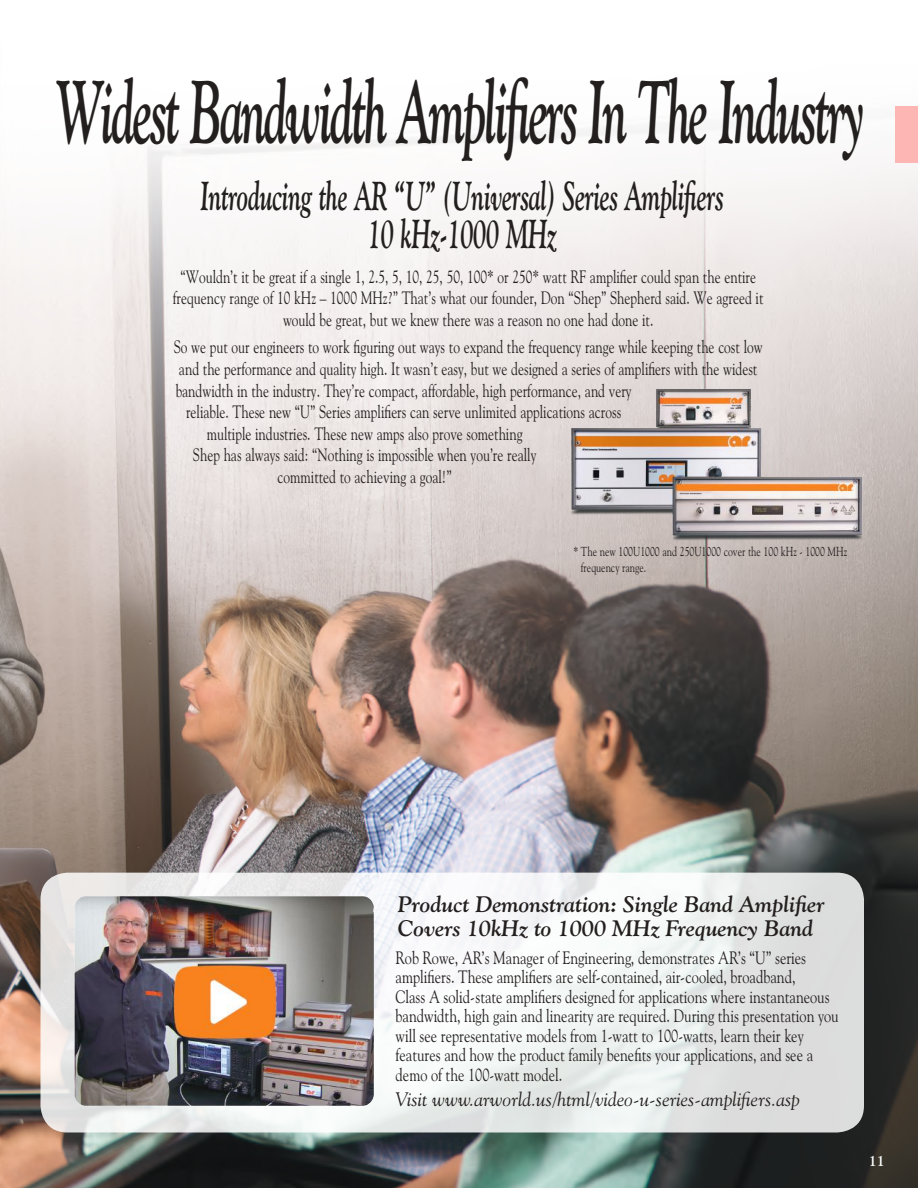
<style>
.page{position:relative;width:918px;height:1188px;background:#fff}
.page>*{position:absolute;margin:0;border:0;box-sizing:border-box;transform-origin:0 0}
.t1{font:italic 700 89.25px "Goudy Old Style BT";letter-spacing:-.04em;color:#241f1f;scale:.53 1}
.t2{font:italic 700 40.5px/38.5px "Goudy Old Style BT";letter-spacing:-.01em;color:#241f1f;text-align:center;scale:.6 1}
.t3{font:italic 700 22.5px/24px "Goudy Old Style BT";color:#241f1f}
.t4{font:italic 19.5px "Goudy Old Style BT";color:#241f1f}
.t5{font:18px/21.6px "Goudy Old Style BT";color:#241f1f;text-align:center;scale:.75 1}
.t6{font:18px/19.5px "Goudy Old Style BT";color:#241f1f;scale:.8 1}
.t7{font:700 15px "Goudy Old Style BT";color:#fff}
.t8{font:13.05px/15.8px "Goudy Old Style BT";color:#241f1f;scale:.75 1}
</style>
<div class="page">
<img style="left:0;top:106px;width:918px;height:1082px">
<img style="left:542px;top:362px;width:350px;height:201px">
<div style="left:895px;top:107px;width:23px;height:56px;background:#feb6b4"></div>
<svg style="left:40px;top:873px;width:824px;height:260px"></svg>
<img style="left:66px;top:890px;width:319px;height:225px">
<h1 class="t1" style="left:56px;top:57px;width:1528px">Widest Bandwidth Amplifiers In The Industry</h1>
<h2 class="t2" style="left:201px;top:176px;width:873px">Introducing the AR “U” (Universal) Series Amplifiers<br>10 kHz-1000 MHz</h2>
<p class="t5" style="left:173px;top:265px;width:789px">“Wouldn’t it be great if a single 1, 2.5, 5, 10, 25, 50, 100* or 250* watt RF amplifier could span the entire frequency range of 10 kHz – 1000 MHz?” That’s what our founder, Don “Shep” Shepherd said. We agreed it would be great, but we knew there was a reason no one had done it.</p>
<p class="t5" style="left:174px;top:336px;width:787px">So we put our engineers to work figuring out ways to expand the frequency range while keeping the cost low</p>
<p class="t5" style="left:179px;top:358px;width:773px">and the performance and quality high. It wasn’t easy, but we designed a series of amplifiers with the widest</p>
<p class="t5" style="left:176px;top:379px;width:610px">bandwidth in the industry. They’re compact, affordable, high performance, and very</p>
<p class="t5" style="left:186px;top:401px;width:582px">reliable. These new “U” Series amplifiers can serve unlimited applications across</p>
<p class="t5" style="left:207px;top:422px;width:423px">multiple industries. These new amps also prove something</p>
<p class="t5" style="left:193px;top:444px;width:460px">Shep has always said: “Nothing is impossible when you’re really</p>
<p class="t5" style="left:278px;top:466px;width:234px">committed to achieving a goal!”</p>
<p class="t8" style="left:581px;top:543px;width:357px;text-indent:-8px">* The new 100U1000 and 250U1000 cover the 100 kHz - 1000 MHz frequency range.</p>
<p class="t3" style="left:398px;top:892px;width:428px">Product Demonstration: Single Band Amplifier<br>Covers 10kHz to 1000 MHz Frequency Band</p>
<p class="t6" style="left:396px;top:948px;width:555px">Rob Rowe, AR’s Manager of Engineering, demonstrates AR’s “U” series amplifiers. These amplifiers are self-contained, air-cooled, broadband,<br>Class A solid-state amplifiers designed for applications where instantaneous bandwidth, high gain and linearity are required. During this presentation you will see representative models from 1-watt to 100-watts, learn their key features and how the product family benefits your applications, and see a demo of the 100-watt model.</p>
<p class="t4" style="left:396px;top:1088px;width:406px">Visit www.arworld.us/html/video-u-series-amplifiers.asp</p>
<p class="t7" style="left:869px;top:1151px;width:18px">11</p>
</div>
